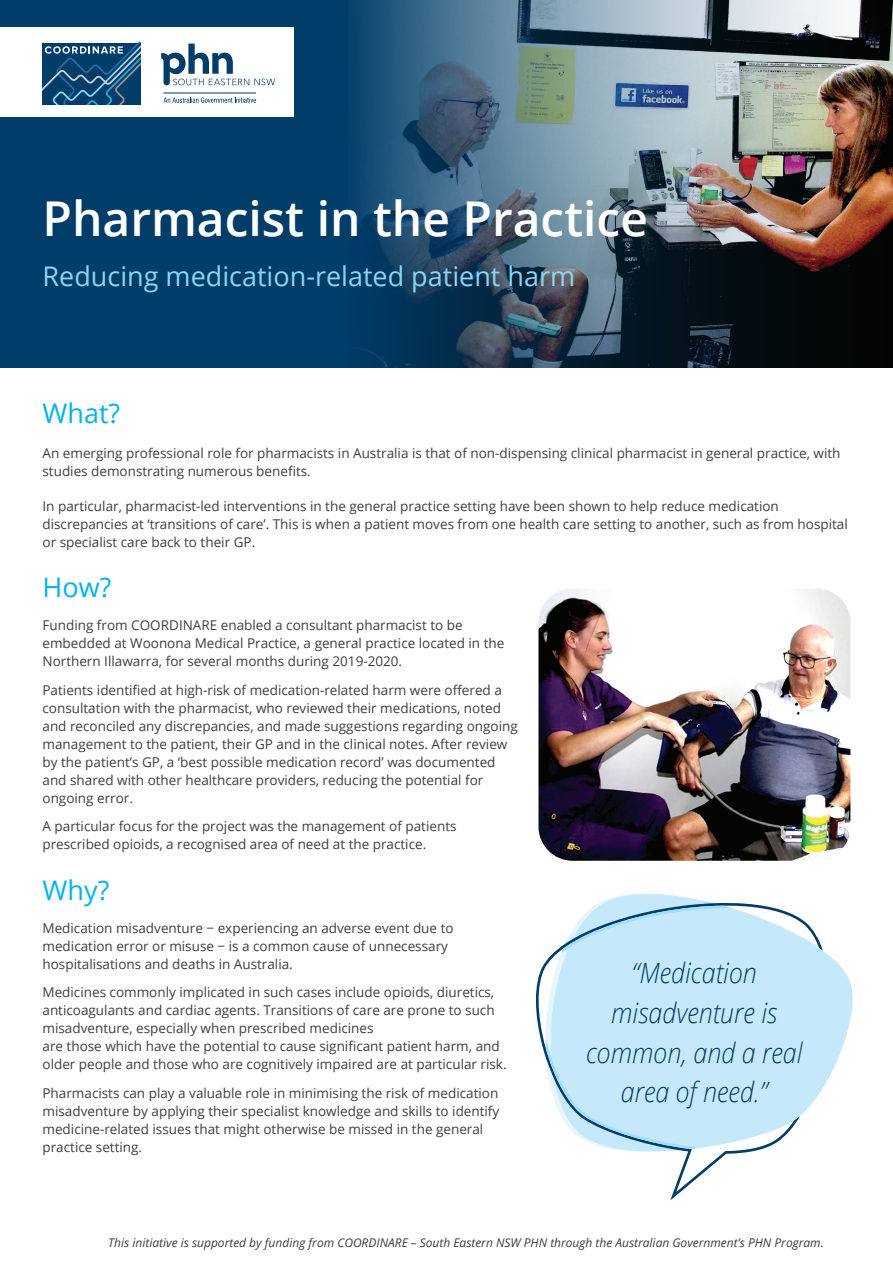
<style>
.page{position:relative;width:893px;height:1263px;background:#fff}
.page>*{position:absolute;margin:0;border:0;box-sizing:border-box;transform-origin:0 0}
.Heading{font:600 48px "Open Sans";color:#fff}
.pull_out_quote{font:italic 300 27.9px/39.9px "Open Sans";color:#003d69;text-align:center;scale:.9 1}
.Heading-2{font:27px "Open Sans";color:#89d6f7}
.Subheading_new{font:27px "Open Sans";color:#00b3ef}
.New_Body_copy{font:13.5px/18px "Open Sans";color:#3e3e3f}
.New_Body_copy-2{font:italic 12px "Open Sans";color:#3e3e3f}
</style>
<div class="page">
<div style="left:0;top:0;width:893px;height:368px;background:#003d69"></div>
<img style="left:356px;top:0;width:537px;height:368px">
<div style="left:0;top:28px;width:294px;height:89px;background:#fff"></div>
<svg style="left:42px;top:43px;width:99px;height:62px;background:#1c567e"></svg>
<svg style="left:161px;top:44px;width:114px;height:41px"></svg>
<svg style="left:164px;top:97px;width:92px;height:6px"></svg>
<hr style="left:163px;top:93px;width:93px;height:1px;background:#003d69">
<svg style="left:641px;top:893px;width:212px;height:195px"></svg>
<svg style="left:536px;top:903px;width:287px;height:297px"></svg>
<svg style="left:546px;top:894px;width:187px;height:257px;background:#c6e7f7"></svg>
<img style="left:538px;top:589px;width:312px;height:272px">
<p class="Heading" style="left:43px;top:186px;width:607px">Pharmacist in the Practice</p>
<p class="Heading-2" style="left:43px;top:258px;width:534px">Reducing medication-related patient harm</p>
<p class="Subheading_new" style="left:43px;top:394px;width:79px">What?</p>
<p class="New_Body_copy" style="left:43px;top:443px;width:800px">An emerging professional role for pharmacists in Australia is that of non-dispensing clinical pharmacist in general practice, with studies demonstrating numerous benefits.</p>
<p class="New_Body_copy" style="left:43px;top:496px;width:807px">In particular, pharmacist-led interventions in the general practice setting have been shown to help reduce medication discrepancies at ‘transitions of care’. This is when a patient moves from one health care setting to another, such as from hospital or specialist care back to their GP.</p>
<p class="Subheading_new" style="left:43px;top:569px;width:70px">How?</p>
<p class="New_Body_copy" style="left:43px;top:616px;width:463px">Funding from COORDINARE enabled a consultant pharmacist to be embedded at Woonona Medical Practice, a general practice located in the<br>Northern Illawarra, for several months during 2019-2020.</p>
<p class="New_Body_copy" style="left:43px;top:680px;width:477px">Patients identified at high-risk of medication-related harm were offered a consultation with the pharmacist, who reviewed their medications, noted and reconciled any discrepancies, and made suggestions regarding ongoing management to the patient, their GP and in the clinical notes. After review by the patient’s GP, a ‘best possible medication record’ was documented and shared with other healthcare providers, reducing the potential for ongoing error.</p>
<p class="New_Body_copy" style="left:43px;top:817px;width:415px">A particular focus for the project was the management of patients prescribed opioids, a recognised area of need at the practice.</p>
<p class="Subheading_new" style="left:43px;top:871px;width:68px">Why?</p>
<p class="New_Body_copy" style="left:43px;top:918px;width:413px">Medication misadventure − experiencing an adverse event due to medication error or misuse − is a common cause of unnecessary hospitalisations and deaths in Australia.</p>
<p class="New_Body_copy" style="left:43px;top:983px;width:466px">Medicines commonly implicated in such cases include opioids, diuretics, anticoagulants and cardiac agents. Transitions of care are prone to such misadventure, especially when prescribed medicines<br>are those which have the potential to cause significant patient harm, and older people and those who are cognitively impaired are at particular risk.</p>
<p class="New_Body_copy" style="left:43px;top:1083px;width:458px">Pharmacists can play a valuable role in minimising the risk of medication misadventure by applying their specialist knowledge and skills to identify medicine-related issues that might otherwise be missed in the general practice setting.</p>
<p class="pull_out_quote" style="left:586px;top:952px;width:242px">“Medication misadventure is common, and a real area of need.”</p>
<p class="New_Body_copy-2" style="left:108px;top:1234px;width:717px">This initiative is supported by funding from COORDINARE – South Eastern NSW PHN through the Australian Government’s PHN Program.</p>
</div>
